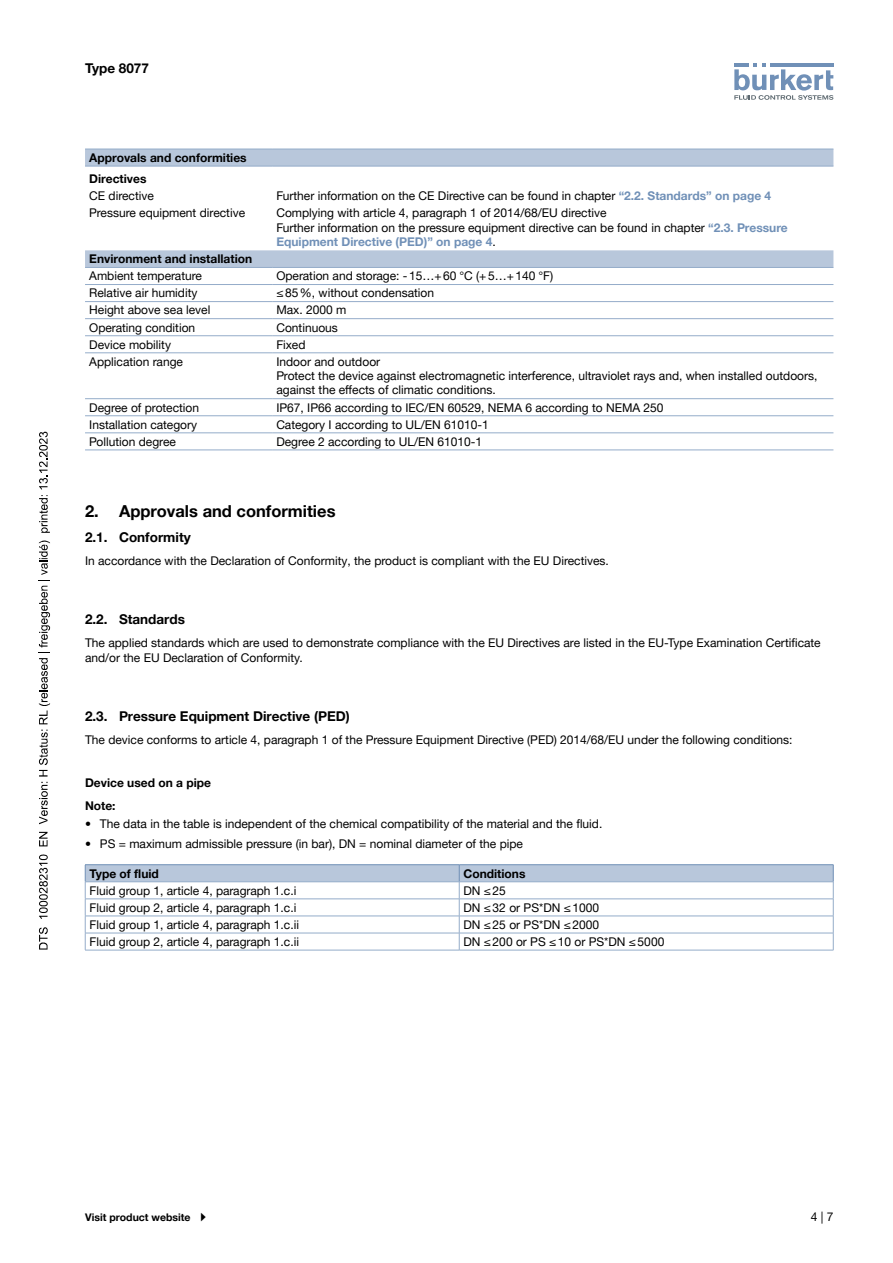
<style>
.page{position:relative;width:893px;height:1263px;background:#fff}
.page>*{position:absolute;margin:0;border:0;box-sizing:border-box;transform-origin:0 0}
.t1{font:700 16.5px "Helvetica Neue LTW1 G";color:#000}
.t2{font:700 13.5px "Helvetica Neue LTW1 G";color:#000}
.t3{font:12px/14.4px "Helvetica Neue LTW1 G";color:#000}
.t4{font:700 12px/21.3px "Helvetica Neue LTW1 G";color:#000}
.t5{font:700 10.5px "Helvetica Neue LTW1 G";color:#000}
.s1{font-weight:700;color:#7090b7}
</style>
<div class="page">
<svg style="left:734px;top:63px;width:99px;height:37px"></svg>
<svg style="left:85px;top:150px;width:748px;height:117px"></svg>
<hr style="left:85px;top:267px;width:187px;height:1px;background:#94acc9">
<hr style="left:272px;top:267px;width:561px;height:1px;background:#94acc9">
<hr style="left:85px;top:284px;width:187px;height:1px;background:#94acc9">
<hr style="left:272px;top:284px;width:561px;height:1px;background:#94acc9">
<hr style="left:272px;top:450px;width:561px;height:1px;background:#94acc9">
<hr style="left:85px;top:149px;width:187px;height:1px;background:#94acc9">
<hr style="left:272px;top:149px;width:561px;height:1px;background:#94acc9">
<hr style="left:85px;top:318px;width:187px;height:1px;background:#94acc9">
<hr style="left:272px;top:318px;width:561px;height:1px;background:#94acc9">
<hr style="left:85px;top:301px;width:187px;height:1px;background:#94acc9">
<hr style="left:272px;top:301px;width:561px;height:1px;background:#94acc9">
<hr style="left:85px;top:335px;width:187px;height:1px;background:#94acc9">
<hr style="left:272px;top:335px;width:561px;height:1px;background:#94acc9">
<hr style="left:85px;top:353px;width:187px;height:1px;background:#94acc9">
<hr style="left:272px;top:353px;width:561px;height:1px;background:#94acc9">
<hr style="left:85px;top:433px;width:187px;height:1px;background:#94acc9">
<hr style="left:272px;top:433px;width:561px;height:1px;background:#94acc9">
<hr style="left:85px;top:450px;width:187px;height:1px;background:#94acc9">
<hr style="left:85px;top:415px;width:187px;height:1px;background:#94acc9">
<hr style="left:272px;top:415px;width:561px;height:1px;background:#94acc9">
<hr style="left:85px;top:166px;width:187px;height:1px;background:#94acc9">
<hr style="left:272px;top:166px;width:561px;height:1px;background:#94acc9">
<hr style="left:85px;top:398px;width:187px;height:1px;background:#94acc9">
<hr style="left:272px;top:398px;width:561px;height:1px;background:#94acc9">
<hr style="left:85px;top:864px;width:374px;height:1px;background:#7090b7">
<hr style="left:459px;top:864px;width:374px;height:1px;background:#7090b7">
<hr style="left:85px;top:950px;width:374px;height:1px;background:#94acc9">
<svg style="left:85px;top:865px;width:749px;height:85px"></svg>
<hr style="left:459px;top:950px;width:374px;height:1px;background:#94acc9">
<svg style="left:39px;top:927px;width:9px;height:22px"></svg>
<svg style="left:39px;top:854px;width:9px;height:65px"></svg>
<svg style="left:39px;top:832px;width:9px;height:14px"></svg>
<svg style="left:39px;top:782px;width:9px;height:42px"></svg>
<svg style="left:39px;top:540px;width:11px;height:236px"></svg>
<svg style="left:39px;top:495px;width:11px;height:38px"></svg>
<svg style="left:39px;top:432px;width:9px;height:57px"></svg>
<p class="t2" style="left:85px;top:60px;width:65px">Type 8077</p>
<p class="t4" style="left:89px;top:147px;width:159px">Approvals and conformities<br>Directives</p>
<p class="t3" style="left:89px;top:189px;width:66px">CE directive</p>
<p class="t3" style="left:276px;top:189px;width:496px">Further information on the CE Directive can be found in chapter <span class="s1">“2.2. Standards” on page 4</span></p>
<p class="t3" style="left:89px;top:206px;width:157px">Pressure equipment directive</p>
<p class="t3" style="left:276px;top:206px;width:513px">Complying with article 4, paragraph 1 of 2014/68/EU directive<br>Further information on the pressure equipment directive can be found in chapter <span class="s1">“2.3. Pressure<br>Equipment Directive (PED)” on page 4</span>.</p>
<p class="t4" style="left:89px;top:248px;width:164px">Environment and installation</p>
<p class="t3" style="left:89px;top:269px;width:114px">Ambient temperature</p>
<p class="t3" style="left:276px;top:269px;width:278px">Operation and storage: -15…+60 °C (+5…+140 °F)</p>
<p class="t3" style="left:89px;top:286px;width:110px">Relative air humidity</p>
<p class="t3" style="left:276px;top:286px;width:159px">≤85%, without condensation</p>
<p class="t3" style="left:89px;top:303px;width:123px">Height above sea level</p>
<p class="t3" style="left:276px;top:303px;width:72px">Max. 2000 m</p>
<p class="t3" style="left:89px;top:320px;width:107px">Operating condition</p>
<p class="t3" style="left:276px;top:320px;width:63px">Continuous</p>
<p class="t3" style="left:89px;top:337px;width:83px">Device mobility</p>
<p class="t3" style="left:276px;top:337px;width:31px">Fixed</p>
<p class="t3" style="left:89px;top:354px;width:95px">Application range</p>
<p class="t3" style="left:276px;top:354px;width:542px">Indoor and outdoor<br>Protect the device against electromagnetic interference, ultraviolet rays and, when installed outdoors, against the effects of climatic conditions.</p>
<p class="t3" style="left:89px;top:400px;width:111px">Degree of protection</p>
<p class="t3" style="left:276px;top:400px;width:389px">IP67, IP66 according to IEC/EN 60529, NEMA 6 according to NEMA 250</p>
<p class="t3" style="left:89px;top:417px;width:109px">Installation category</p>
<p class="t3" style="left:276px;top:417px;width:214px">Category I according to UL/EN 61010‑1</p>
<p class="t3" style="left:89px;top:434px;width:88px">Pollution degree</p>
<p class="t3" style="left:276px;top:434px;width:207px">Degree 2 according to UL/EN 61010‑1</p>
<h1 class="t1" style="left:85px;top:501px;width:252px">2. Approvals and conformities</h1>
<p class="t2" style="left:85px;top:529px;width:107px">2.1. Conformity</p>
<p class="t3" style="left:85px;top:553px;width:525px">In accordance with the Declaration of Conformity, the product is compliant with the EU Directives.</p>
<p class="t2" style="left:85px;top:611px;width:101px">2.2. Standards</p>
<p class="t3" style="left:85px;top:636px;width:737px">The applied standards which are used to demonstrate compliance with the EU Directives are listed in the EU-Type Examination Certificate and/or the EU Declaration of Conformity.</p>
<p class="t2" style="left:85px;top:708px;width:266px">2.3. Pressure Equipment Directive (PED)</p>
<p class="t3" style="left:85px;top:732px;width:709px">The device conforms to article 4, paragraph 1 of the Pressure Equipment Directive (PED) 2014/68/EU under the following conditions:</p>
<p class="t4" style="left:85px;top:771px;width:127px;line-height:23px">Device used on a pipe<br>Note:</p>
<p class="t3" style="left:85px;top:816px;width:519px">• The data in the table is independent of the chemical compatibility of the material and the fluid.</p>
<p class="t3" style="left:85px;top:836px;width:439px">• PS = maximum admissible pressure (in bar), DN = nominal diameter of the pipe</p>
<p class="t4" style="left:89px;top:862px;width:71px">Type of fluid</p>
<p class="t4" style="left:463px;top:862px;width:63px">Conditions</p>
<p class="t3" style="left:89px;top:883px;width:208px">Fluid group 1, article 4, paragraph 1.c.i</p>
<p class="t3" style="left:463px;top:883px;width:44px">DN ≤25</p>
<p class="t3" style="left:89px;top:900px;width:208px">Fluid group 2, article 4, paragraph 1.c.i</p>
<p class="t3" style="left:463px;top:900px;width:137px">DN ≤32 or PS*DN ≤1000</p>
<p class="t3" style="left:89px;top:917px;width:211px">Fluid group 1, article 4, paragraph 1.c.ii</p>
<p class="t3" style="left:463px;top:917px;width:137px">DN ≤25 or PS*DN ≤2000</p>
<p class="t3" style="left:89px;top:934px;width:211px">Fluid group 2, article 4, paragraph 1.c.ii</p>
<p class="t3" style="left:463px;top:934px;width:202px">DN ≤200 or PS ≤10 or PS*DN ≤5000</p>
<p class="t5" style="left:85px;top:1211px;width:107px">Visit product website</p>
<p class="t3" style="left:811px;top:1209px;width:24px">4 | 7</p>
</div>
